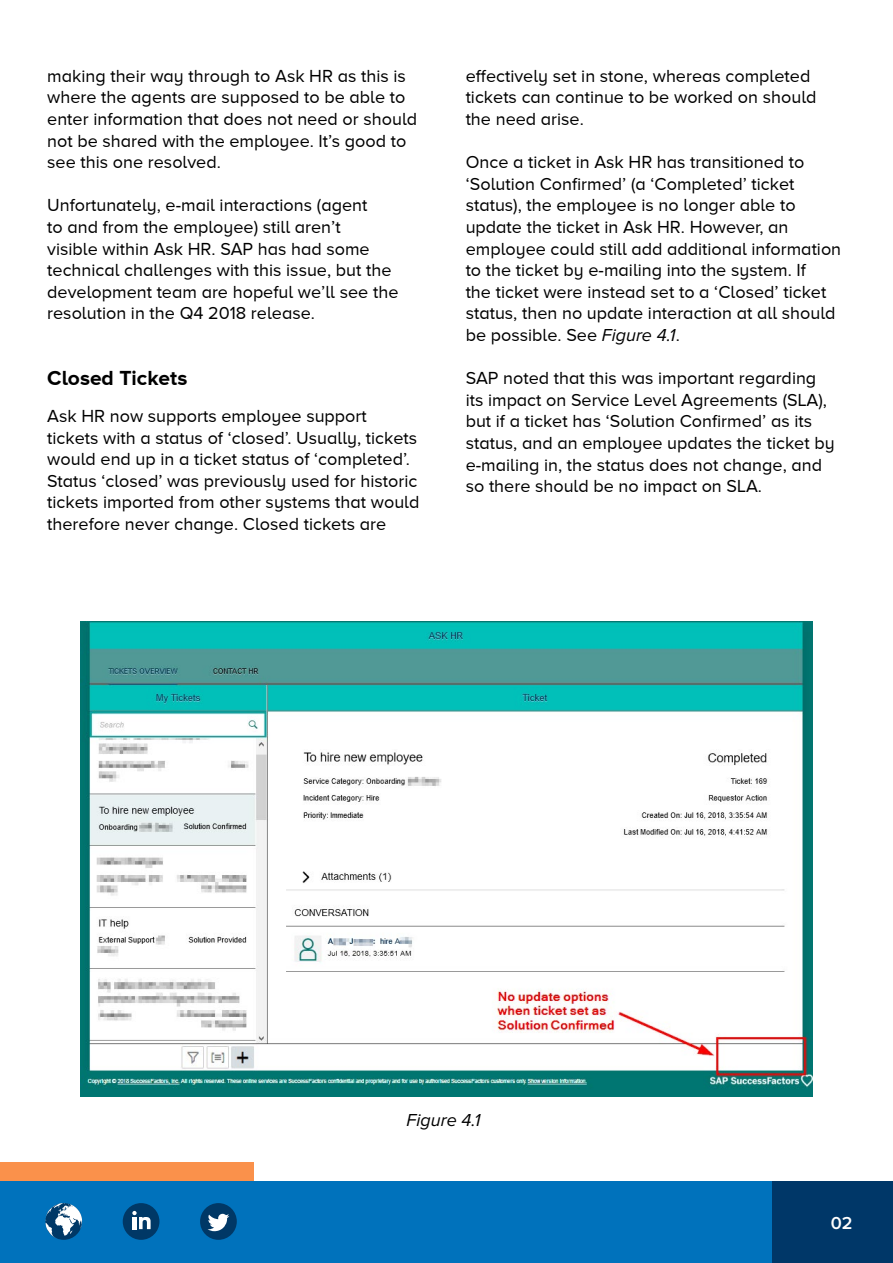
<style>
.page{position:relative;width:893px;height:1263px;background:#fff}
.page>*{position:absolute;margin:0;border:0;box-sizing:border-box;transform-origin:0 0}
.t1{font:700 21px "Proxima Nova A";color:#000}
.t2{font:18px/21.6px "Proxima Nova A";color:#000}
.t3{font:italic 18px "Proxima Nova";color:#000}
.t4{font:600 18px "Proxima Nova";color:#fff}
.s1{font-family:"Proxima Nova";font-style:italic}
</style>
<div class="page">
<div style="left:0;top:1162px;width:254px;height:101px;background:#fa914b"></div>
<div style="left:0;top:1182px;width:893px;height:81px;background:#0072bc"></div>
<div style="left:773px;top:1182px;width:120px;height:81px;background:#003768"></div>
<div style="left:123px;top:1203px;width:36px;height:37px;background:#003866;border-radius:50%"></div>
<svg style="left:132px;top:1211px;width:19px;height:18px"></svg>
<svg style="left:45px;top:1203px;width:37px;height:37px"></svg>
<svg style="left:45px;top:1203px;width:37px;height:35px"></svg>
<img style="left:80px;top:621px;width:733px;height:476px">
<div style="left:200px;top:1203px;width:37px;height:37px;background:#003866;border-radius:50%"></div>
<svg style="left:208px;top:1214px;width:21px;height:17px"></svg>
<p class="t2" style="left:47px;top:65px;width:371px">making their way through to Ask HR as this is where the agents are supposed to be able to enter information that does not need or should not be shared with the employee. It’s good to see this one resolved.</p>
<p class="t2" style="left:47px;top:194px;width:353px">Unfortunately, e-mail interactions (agent<br>to and from the employee) still aren’t<br>visible within Ask HR. SAP has had some technical challenges with this issue, but the development team are hopeful we’ll see the resolution in the Q4 2018 release.</p>
<p class="t1" style="left:47px;top:365px;width:142px">Closed Tickets</p>
<p class="t2" style="left:47px;top:405px;width:374px">Ask HR now supports employee support tickets with a status of ‘closed’. Usually, tickets would end up in a ticket status of ‘completed’.<br>Status ‘closed’ was previously used for historic tickets imported from other systems that would therefore never change. Closed tickets are</p>
<p class="t2" style="left:466px;top:65px;width:352px">effectively set in stone, whereas completed tickets can continue to be worked on should the need arise.</p>
<p class="t2" style="left:466px;top:151px;width:377px">Once a ticket in Ask HR has transitioned to ‘Solution Confirmed’ (a ‘Completed’ ticket status), the employee is no longer able to update the ticket in Ask HR. However, an employee could still add additional information to the ticket by e-mailing into the system. If<br>the ticket were instead set to a ‘Closed’ ticket status, then no update interaction at all should be possible. See <span class="s1">Figure 4.1</span>.</p>
<p class="t2" style="left:466px;top:367px;width:370px">SAP noted that this was important regarding its impact on Service Level Agreements (SLA), but if a ticket has ‘Solution Confirmed’ as its status, and an employee updates the ticket by e-mailing in, the status does not change, and so there should be no impact on SLA.</p>
<p class="t3" style="left:407px;top:1111px;width:75px">Figure 4.1</p>
<p class="t4" style="left:831px;top:1214px;width:23px">02</p>
</div>
